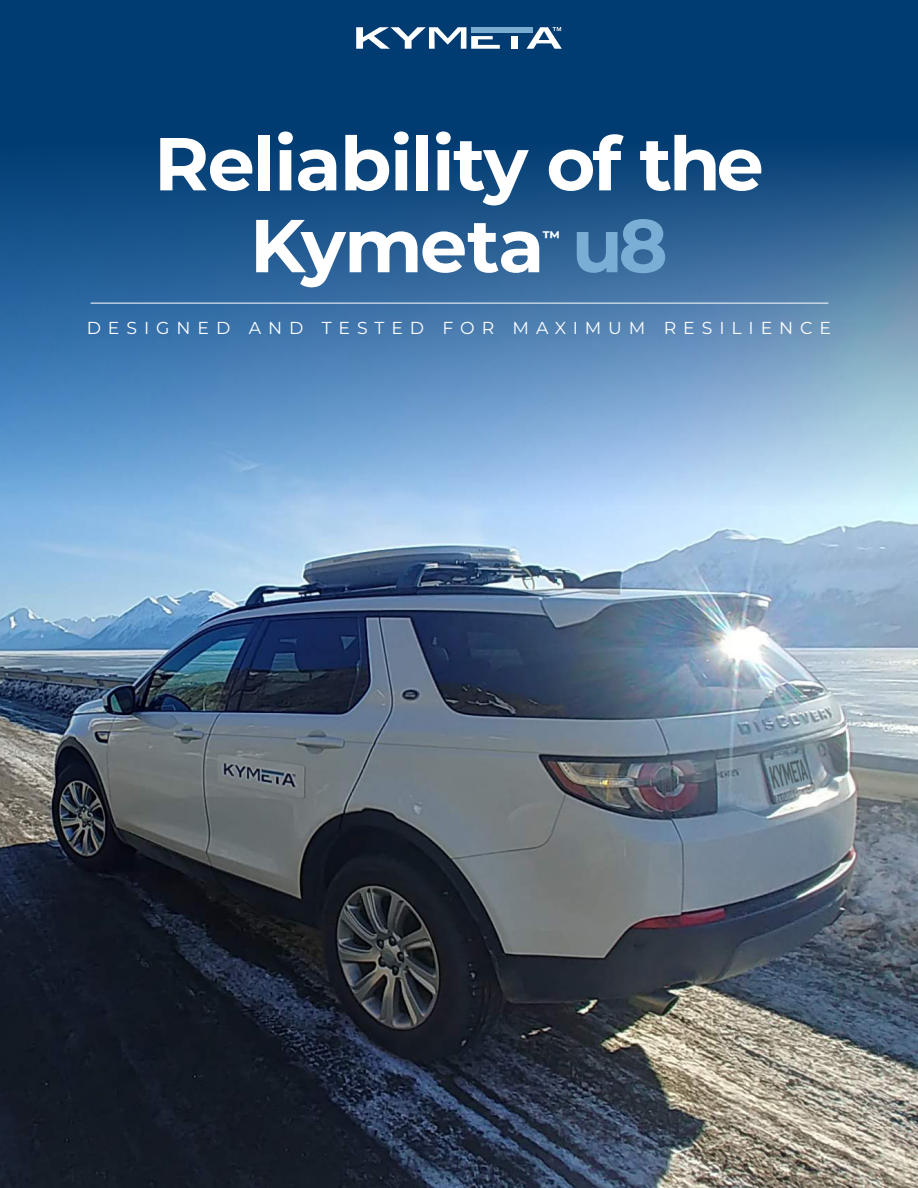
<style>
.page{position:relative;width:918px;height:1188px;background:#fff}
.page>*{position:absolute;margin:0;border:0;box-sizing:border-box;transform-origin:0 0}
.t1{font:100 74.85px/81.9px "Montserrat";letter-spacing:-.02em;color:#fff;text-align:center}
.t2{font:100 17.25px "Montserrat";letter-spacing:.4em;color:#fff}
.t3{font:100 16.8px "Montserrat";color:#fff}
.s1{color:#7baed5}
</style>
<div class="page">
<img style="left:0;top:0;width:918px;height:1188px">
<hr style="left:91px;top:303px;width:737px;height:1px;background:#fff">
<svg style="left:356px;top:27px;width:144px;height:22px"></svg>
<div style="left:511px;top:36px;width:7px;height:13px;background:#fff"></div>
<div style="left:471px;top:27px;width:61px;height:6px;background:#7aacd2"></div>
<svg style="left:526px;top:27px;width:36px;height:22px"></svg>
<p class="t1" style="left:154px;top:121px;width:611px">Reliability of the<br>Kymeta <span class="s1">u8</span></p>
<p class="t3" style="left:543px;top:226px;width:19px">™</p>
<p class="t2" style="left:87px;top:316px;width:746px">DESIGNED AND TESTED FOR MAXIMUM RESILIENCE</p>
</div>
